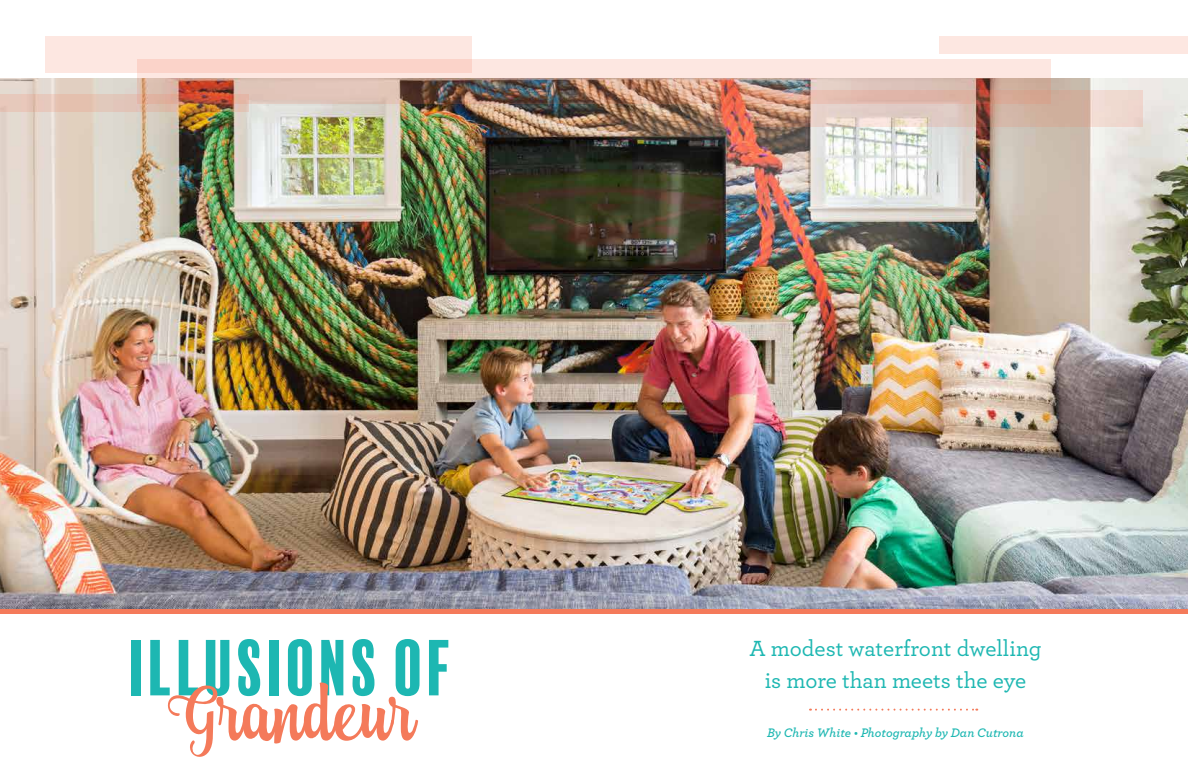
<style>
.page{position:relative;width:1188px;height:783px;background:#fff}
.page>*{position:absolute;margin:0;border:0;box-sizing:border-box;transform-origin:0 0}
.t1{font:72px "Balboa Plus Fill";color:#1db7b2}
.t2{font:72px "Antero";color:#f47a5a}
.t3{font:500 23px/32px "Archer";color:#1db7b2;text-align:center}
.t4{font:italic 600 13px "Archer";color:#1db7b2}
</style>
<div class="page">
<img style="left:0;top:79px;width:1188px;height:530px">
<img style="left:594px;top:59px;width:457px;height:45px">
<img style="left:716px;top:90px;width:427px;height:36px">
<div style="left:940px;top:36px;width:248px;height:18px;background:#fde7e1"></div>
<img style="left:138px;top:59px;width:456px;height:44px">
<svg style="left:45px;top:36px;width:427px;height:37px;background:#fce1d9"></svg>
<img style="left:0;top:94px;width:249px;height:18px">
<div style="left:0;top:609px;width:1188px;height:5px;background:#f47a5a"></div>
<svg style="left:810px;top:709px;width:167px;height:2px"></svg>
<h1 class="t1" style="left:128px;top:628px;width:328px">ILLUSIONS OF</h1>
<h1 class="t2" style="left:168px;top:673px;width:248px">Grandeur</h1>
<p class="t3" style="left:749px;top:631px;width:294px">A modest waterfront dwelling is more than meets the eye</p>
<p class="t4" style="left:767px;top:723px;width:258px">By Chris White • Photography by Dan Cutrona</p>
</div>
